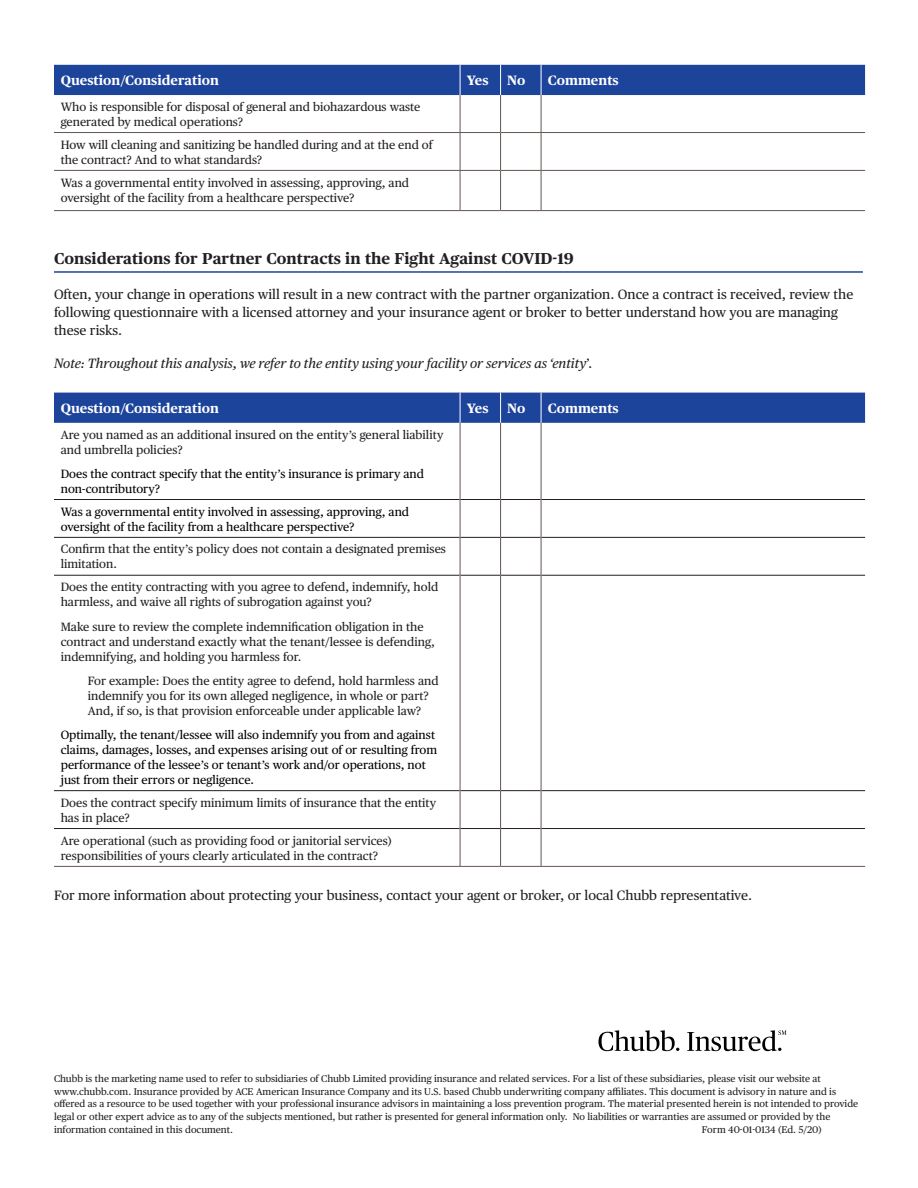
<style>
.page{position:relative;width:918px;height:1188px;background:#fff}
.page>*{position:absolute;margin:0;border:0;box-sizing:border-box;transform-origin:0 0}
.H2_Blue_Rule{font:700 15.75px "Chubb Publico Text";color:#231f20}
.P_Text{font:13.5px/18px "Chubb Publico Text";color:#231f20}
.P_Text-2{font:italic 13.5px "Chubb Publico Text";color:#231f20}
.H2_Table_Head{font:700 13.5px "Chubb Publico Text";color:#fff}
.P_Table_Text{font:12px/15px "Chubb Publico Text";color:#231f20}
.P_Table_Text-2{font:12px/15px "Chubb Publico Text";color:#000}
.P_Legal_Disclaimer{font:9.75px/12.8px "Chubb Publico Text";color:#231f20}
</style>
<div class="page">
<div style="left:54px;top:65px;width:811px;height:30px;background:#1d449b"></div>
<hr style="left:460px;top:65px;width:1px;height:30px;background:#fff">
<hr style="left:500px;top:65px;width:1px;height:30px;background:#fff">
<hr style="left:541px;top:65px;width:1px;height:30px;background:#fff">
<hr style="left:460px;top:95px;width:1px;height:37px;background:#625654">
<hr style="left:500px;top:95px;width:1px;height:37px;background:#625654">
<hr style="left:541px;top:95px;width:1px;height:37px;background:#625654">
<hr style="left:54px;top:132px;width:406px;height:1px;background:#625654">
<hr style="left:460px;top:132px;width:41px;height:1px;background:#625654">
<hr style="left:460px;top:133px;width:1px;height:37px;background:#625654">
<hr style="left:501px;top:132px;width:40px;height:1px;background:#625654">
<hr style="left:500px;top:133px;width:1px;height:37px;background:#625654">
<hr style="left:541px;top:132px;width:324px;height:1px;background:#625654">
<hr style="left:541px;top:133px;width:1px;height:37px;background:#625654">
<hr style="left:460px;top:171px;width:1px;height:39px;background:#625654">
<hr style="left:500px;top:171px;width:1px;height:39px;background:#625654">
<hr style="left:541px;top:171px;width:1px;height:39px;background:#625654">
<hr style="left:54px;top:170px;width:406px;height:1px;background:#625654">
<hr style="left:460px;top:170px;width:41px;height:1px;background:#625654">
<hr style="left:501px;top:170px;width:40px;height:1px;background:#625654">
<hr style="left:541px;top:170px;width:324px;height:1px;background:#625654">
<hr style="left:54px;top:210px;width:406px;height:1px;background:#625654">
<hr style="left:460px;top:210px;width:41px;height:1px;background:#625654">
<hr style="left:501px;top:210px;width:40px;height:1px;background:#625654">
<hr style="left:541px;top:210px;width:324px;height:1px;background:#625654">
<svg style="left:598px;top:1030px;width:81px;height:21px"></svg>
<svg style="left:687px;top:1030px;width:99px;height:21px"></svg>
<hr style="left:54px;top:271px;width:809px;height:2px;background:#1d449b">
<div style="left:54px;top:393px;width:811px;height:30px;background:#1d449b"></div>
<hr style="left:460px;top:393px;width:1px;height:30px;background:#fff">
<hr style="left:500px;top:393px;width:1px;height:30px;background:#fff">
<hr style="left:541px;top:393px;width:1px;height:30px;background:#fff">
<hr style="left:54px;top:499px;width:406px;height:1px;background:#231f20">
<hr style="left:460px;top:499px;width:40px;height:1px;background:#231f20">
<hr style="left:501px;top:499px;width:40px;height:1px;background:#231f20">
<hr style="left:541px;top:499px;width:324px;height:1px;background:#231f20">
<hr style="left:54px;top:537px;width:406px;height:1px;background:#231f20">
<hr style="left:460px;top:537px;width:40px;height:1px;background:#231f20">
<hr style="left:501px;top:537px;width:40px;height:1px;background:#231f20">
<hr style="left:541px;top:537px;width:324px;height:1px;background:#231f20">
<hr style="left:54px;top:575px;width:406px;height:1px;background:#231f20">
<hr style="left:460px;top:575px;width:40px;height:1px;background:#231f20">
<hr style="left:501px;top:575px;width:40px;height:1px;background:#231f20">
<hr style="left:541px;top:575px;width:324px;height:1px;background:#231f20">
<hr style="left:54px;top:790px;width:406px;height:1px;background:#231f20">
<hr style="left:460px;top:790px;width:40px;height:1px;background:#231f20">
<hr style="left:501px;top:790px;width:40px;height:1px;background:#231f20">
<hr style="left:541px;top:790px;width:324px;height:1px;background:#231f20">
<hr style="left:54px;top:828px;width:406px;height:1px;background:#231f20">
<hr style="left:460px;top:828px;width:40px;height:1px;background:#231f20">
<hr style="left:501px;top:828px;width:40px;height:1px;background:#231f20">
<hr style="left:541px;top:828px;width:324px;height:1px;background:#231f20">
<hr style="left:460px;top:423px;width:1px;height:76px;background:#625654">
<hr style="left:500px;top:423px;width:1px;height:76px;background:#625654">
<hr style="left:541px;top:423px;width:1px;height:76px;background:#625654">
<hr style="left:460px;top:499px;width:1px;height:38px;background:#625654">
<hr style="left:500px;top:499px;width:1px;height:38px;background:#625654">
<hr style="left:541px;top:499px;width:1px;height:38px;background:#625654">
<hr style="left:460px;top:537px;width:1px;height:38px;background:#625654">
<hr style="left:500px;top:537px;width:1px;height:38px;background:#625654">
<hr style="left:541px;top:537px;width:1px;height:38px;background:#625654">
<hr style="left:460px;top:575px;width:1px;height:216px;background:#625654">
<hr style="left:500px;top:575px;width:1px;height:216px;background:#625654">
<hr style="left:541px;top:575px;width:1px;height:216px;background:#625654">
<hr style="left:460px;top:791px;width:1px;height:38px;background:#625654">
<hr style="left:500px;top:791px;width:1px;height:38px;background:#625654">
<hr style="left:541px;top:791px;width:1px;height:38px;background:#625654">
<hr style="left:460px;top:829px;width:1px;height:37px;background:#625654">
<hr style="left:500px;top:829px;width:1px;height:37px;background:#625654">
<hr style="left:541px;top:829px;width:1px;height:37px;background:#625654">
<hr style="left:54px;top:866px;width:406px;height:1px;background:#625654">
<hr style="left:460px;top:866px;width:41px;height:1px;background:#625654">
<hr style="left:501px;top:866px;width:40px;height:1px;background:#625654">
<hr style="left:541px;top:866px;width:324px;height:1px;background:#625654">
<h1 class="H2_Table_Head" style="left:61px;top:70px;width:160px">Question/Consideration</h1>
<h1 class="H2_Table_Head" style="left:467px;top:70px;width:23px">Yes</h1>
<h1 class="H2_Table_Head" style="left:507px;top:70px;width:20px">No</h1>
<h1 class="H2_Table_Head" style="left:548px;top:70px;width:72px">Comments</h1>
<p class="P_Table_Text" style="left:61px;top:98px;width:361px">Who is responsible for disposal of general and biohazardous waste generated by medical operations?</p>
<p class="P_Table_Text" style="left:61px;top:136px;width:373px">How will cleaning and sanitizing be handled during and at the end of the contract? And to what standards?</p>
<p class="P_Table_Text" style="left:61px;top:174px;width:350px">Was a governmental entity involved in assessing, approving, and oversight of the facility from a healthcare perspective?</p>
<p class="H2_Blue_Rule" style="left:54px;top:247px;width:521px">Considerations for Partner Contracts in the Fight Against COVID-19</p>
<p class="P_Text" style="left:54px;top:284px;width:801px">Often, your change in operations will result in a new contract with the partner organization. Once a contract is received, review the following questionnaire with a licensed attorney and your insurance agent or broker to better understand how you are managing these risks.</p>
<p class="P_Text-2" style="left:54px;top:353px;width:540px">Note: Throughout this analysis, we refer to the entity using your facility or services as ‘entity’.</p>
<h1 class="H2_Table_Head" style="left:61px;top:398px;width:160px">Question/Consideration</h1>
<h1 class="H2_Table_Head" style="left:467px;top:398px;width:23px">Yes</h1>
<h1 class="H2_Table_Head" style="left:507px;top:398px;width:20px">No</h1>
<h1 class="H2_Table_Head" style="left:548px;top:398px;width:72px">Comments</h1>
<p class="P_Table_Text" style="left:61px;top:426px;width:384px">Are you named as an additional insured on the entity’s general liability and umbrella policies?</p>
<p class="P_Table_Text-2" style="left:61px;top:465px;width:365px">Does the contract specify that the entity’s insurance is primary and non-contributory?</p>
<p class="P_Table_Text-2" style="left:61px;top:503px;width:350px">Was a governmental entity involved in assessing, approving, and oversight of the facility from a healthcare perspective?</p>
<p class="P_Table_Text" style="left:61px;top:541px;width:387px">Confirm that the entity’s policy does not contain a designated premises limitation.</p>
<p class="P_Table_Text" style="left:61px;top:579px;width:379px">Does the entity contracting with you agree to defend, indemnify, hold harmless, and waive all rights of subrogation against you?</p>
<p class="P_Table_Text" style="left:61px;top:618px;width:376px">Make sure to review the complete indemnification obligation in the contract and understand exactly what the tenant/lessee is defending, indemnifying, and holding you harmless for.</p>
<p class="P_Table_Text" style="left:88px;top:672px;width:352px">For example: Does the entity agree to defend, hold harmless and indemnify you for its own alleged negligence, in whole or part?<br>And, if so, is that provision enforceable under applicable law?</p>
<p class="P_Table_Text-2" style="left:61px;top:726px;width:378px">Optimally, the tenant/lessee will also indemnify you from and against claims, damages, losses, and expenses arising out of or resulting from performance of the lessee’s or tenant’s work and/or operations, not just from their errors or negligence.</p>
<p class="P_Table_Text" style="left:61px;top:794px;width:377px">Does the contract specify minimum limits of insurance that the entity has in place?</p>
<p class="P_Table_Text" style="left:61px;top:832px;width:333px">Are operational (such as providing food or janitorial services) responsibilities of yours clearly articulated in the contract?</p>
<p class="P_Text" style="left:54px;top:885px;width:700px">For more information about protecting your business, contact your agent or broker, or local Chubb representative.</p>
<p class="P_Legal_Disclaimer" style="left:54px;top:1072px;width:806px">Chubb is the marketing name used to refer to subsidiaries of Chubb Limited providing insurance and related services. For a list of these subsidiaries, please visit our website at www.chubb.com. Insurance provided by ACE American Insurance Company and its U.S. based Chubb underwriting company affiliates. This document is advisory in nature and is offered as a resource to be used together with your professional insurance advisors in maintaining a loss prevention program. The material presented herein is not intended to provide legal or other expert advice as to any of the subjects mentioned, but rather is presented for general information only. No liabilities or warranties are assumed or provided by the information contained in this document.</p>
<p class="P_Legal_Disclaimer" style="left:702px;top:1123px;width:121px">Form 40-01-0134 (Ed. 5/20)</p>
</div>
